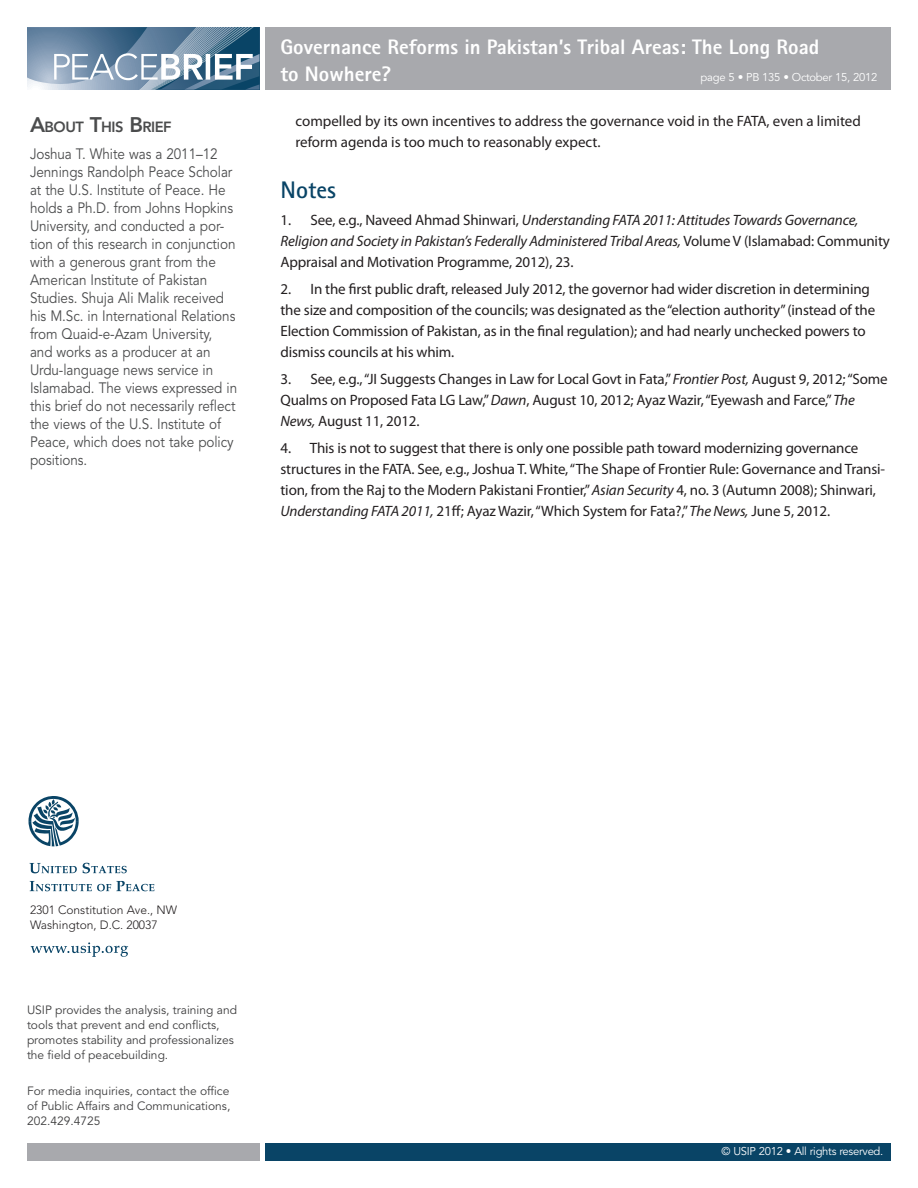
<style>
.page{position:relative;width:918px;height:1188px;background:#fff}
.page>*{position:absolute;margin:0;border:0;box-sizing:border-box;transform-origin:0 0}
.A1_head{font:700 24px "Rotis Sans Serif";color:#094466}
.t1{font:800 21px/27px "Rotis Sans Serif";color:#fff}
.bodytext{font:15px/21px "Myriad Pro";letter-spacing:-.01em;color:#231f20}
.Board___Members__s{font:15px/18px "Avenir LT Std";letter-spacing:-.005em;color:#4b4c4d;scale:.9 1}
.bodytext-2{font:italic 15px/21px "Myriad Pro";letter-spacing:-.01em;color:#231f20}
.Left_author_Name{font:800 14.7px "Avenir LT Std";letter-spacing:-.035em;color:#4b4c4d}
.t2{font:12px/15px "Avenir LT Std";color:#3e3e3f}
.t3{font:300 12px "Avenir LT Std";color:#231f20}
.About_the_Report_-_D{font:11.25px "Avenir LT Std";letter-spacing:-.025em;color:#fff}
.s1{font-size:21px}
.s2{font-style:normal}
.s3{font-style:italic}
</style>
<div class="page">
<div style="left:265px;top:1143px;width:626px;height:18px;background:#094466"></div>
<div style="left:27px;top:1143px;width:233px;height:18px;background:#a8a9ad"></div>
<div style="left:265px;top:27px;width:626px;height:63px;background:#a8a9ad"></div>
<svg style="left:27px;top:27px;width:233px;height:63px"></svg>
<svg style="left:30px;top:881px;width:124px;height:10px"></svg>
<svg style="left:30px;top:863px;width:97px;height:10px"></svg>
<svg style="left:28px;top:796px;width:51px;height:50px"></svg>
<svg style="left:31px;top:942px;width:97px;height:15px"></svg>
<p class="Left_author_Name" style="left:30px;top:118px;width:143px"><span class="s1">A</span>BOUT <span class="s1">T</span>HIS <span class="s1">B</span> RIEF</p>
<p class="Board___Members__s" style="left:30px;top:145px;width:232px">Joshua T. White was a 2011–12<br>Jennings Randolph Peace Scholar at the U.S. Institute of Peace. He holds a Ph.D. from Johns Hopkins<br>University, and conducted a por&shy;tion of this research in conjunction with a generous grant from the<br>American Institute of Pakistan<br>Studies. Shuja Ali Malik received his M.Sc. in International Relations from Quaid-e-Azam University, and works as a producer at an<br>Urdu-language news service in<br>Islamabad. The views expressed in this brief do not necessarily reflect the views of the U.S. Institute of<br>Peace, which does not take policy positions.</p>
<h2 class="t1" style="left:280px;top:33px;width:540px">Governance Reforms in Pakistan’s Tribal Areas: The Long Road to Nowhere?</h2>
<p class="About_the_Report_-_D" style="left:701px;top:71px;width:178px">page 5 • PB 135 • October 15, 2012</p>
<p class="bodytext" style="left:296px;top:110px;width:567px">compelled by its own incentives to address the governance void in the FATA, even a limited reform agenda is too much to reasonably expect.</p>
<p class="A1_head" style="left:280px;top:175px;width:57px">Notes</p>
<p class="bodytext-2" style="left:280px;top:209px;width:611px"><span class="s2">1. See, e.g., Naveed Ahmad Shinwari,</span> Understanding FATA 2011: Attitudes Towards Governance,<br>Religion and Society in Pakistan’s Federally Administered Tribal Areas, <span class="s2">Volume V (Islamabad: Community<br>Appraisal and Motivation Programme, 2012), 23.</span></p>
<p class="bodytext" style="left:280px;top:278px;width:596px">2. In the first public draft, released July 2012, the governor had wider discretion in determining the size and composition of the councils; was designated as the“election authority”(instead of the Election Commission of Pakistan, as in the final regulation); and had nearly unchecked powers to dismiss councils at his whim.</p>
<p class="bodytext" style="left:280px;top:368px;width:609px">3. See, e.g.,“JI Suggests Changes in Law for Local Govt in Fata,”<span class="s3">Frontier Post,</span> August 9, 2012;“Some<br>Qualms on Proposed Fata LG Law,”<span class="s3">Dawn</span>, August 10, 2012; Ayaz Wazir,“Eyewash and Farce,”<span class="s3">The<br>News,</span> August 11, 2012.</p>
<p class="bodytext" style="left:280px;top:437px;width:606px">4. This is not to suggest that there is only one possible path toward modernizing governance structures in the FATA. See, e.g., Joshua T. White,“The Shape of Frontier Rule: Governance and Transi&shy;tion, from the Raj to the Modern Pakistani Frontier,”<span class="s3">Asian Security</span> 4, no. 3 (Autumn 2008); Shinwari, <span class="s3">Understanding FATA 2011,</span> 21ff; Ayaz Wazir,“Which System for Fata?,”<span class="s3">The News,</span> June 5, 2012.</p>
<p class="t3" style="left:30px;top:903px;width:149px">2301 Constitution Ave., NW</p>
<p class="t3" style="left:30px;top:918px;width:129px">Washington, D.C. 20037</p>
<p class="t2" style="left:27px;top:1003px;width:212px">USIP provides the analysis, training and tools that prevent and end conflicts, promotes stability and professionalizes the field of peacebuilding.</p>
<p class="t2" style="left:27px;top:1084px;width:205px;text-align:justify">For media inquiries, contact the office of Public Affairs and Communications, 202.429.4725</p>
<p class="About_the_Report_-_D" style="left:722px;top:1145px;width:163px">© USIP 2012 • All rights reserved.</p>
</div>
